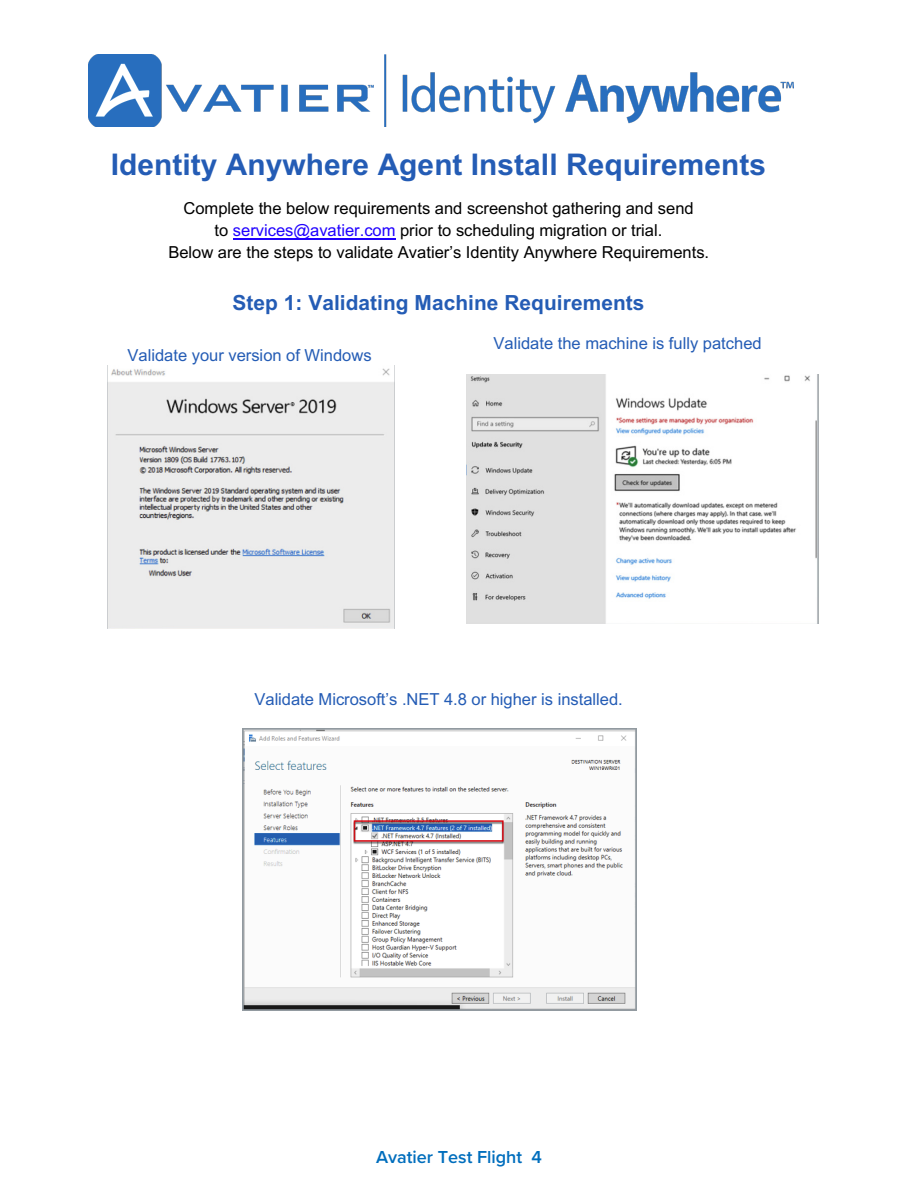
<style>
.page{position:relative;width:918px;height:1188px;background:#fff}
.page>*{position:absolute;margin:0;border:0;box-sizing:border-box;transform-origin:0 0}
.t1{font:700 29.85px "Arial";color:#245cb5}
.t2{font:700 20.85px "Arial";letter-spacing:.005em;color:#245cb5}
.t3{font:600 18px "Proxima Nova";color:#006ebd}
.t4{font:16.5px/21.9px "Arial";color:#000;text-align:center}
.t5{font:16.5px "Arial";color:#245cb5}
.s1{color:#2000ff}
</style>
<div class="page">
<img style="left:89px;top:54px;width:704px;height:72px">
<hr style="left:233px;top:238px;width:163px;height:1px;background:#2000ff">
<img style="left:107px;top:366px;width:287px;height:263px">
<img style="left:467px;top:374px;width:352px;height:250px">
<img style="left:243px;top:728px;width:394px;height:283px">
<h1 class="t1" style="left:111px;top:144px;width:657px">Identity Anywhere Agent Install Requirements</h1>
<p class="t4" style="left:168px;top:197px;width:542px">Complete the below requirements and screenshot gathering and send<br>to <span class="s1">services@avatier.com</span> prior to scheduling migration or trial.<br>Below are the steps to validate Avatier’s Identity Anywhere Requirements.</p>
<p class="t2" style="left:233px;top:288px;width:413px">Step 1: Validating Machine Requirements</p>
<p class="t5" style="left:128px;top:344px;width:246px">Validate your version of Windows</p>
<p class="t5" style="left:494px;top:332px;width:270px">Validate the machine is fully patched</p>
<p class="t5" style="left:254px;top:688px;width:370px">Validate Microsoft’s .NET 4.8 or higher is installed.</p>
<p class="t3" style="left:376px;top:1146px;width:167px">Avatier Test Flight 4</p>
</div>
